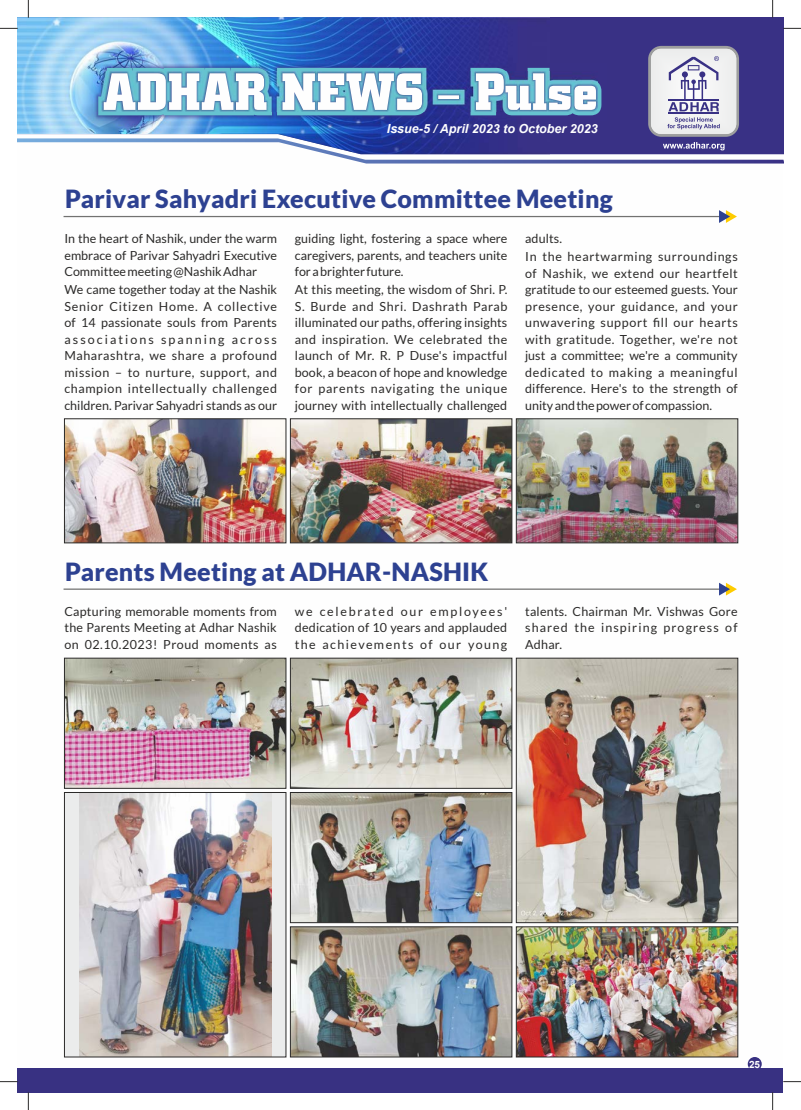
<style>
.page{position:relative;width:801px;height:1110px;background:#fff}
.page>*{position:absolute;margin:0;border:0;box-sizing:border-box;transform-origin:0 0}
.t1{font:900 25px "Lato";letter-spacing:.01em;color:#2d4191}
.t2{font:12.5px/16.5px "Lato";letter-spacing:.015em;color:#2b2a29;text-align:justify}
.t3{font:12.5px/18px "Lato";letter-spacing:.055em;color:#2b2a29}
.t4{font:italic 700 12.5px "Arial";color:#fefefe}
.t5{font:700 10px "Arial";color:#fefefe}
</style>
<div class="page">
<div style="left:17px;top:18px;width:766px;height:120px;background:#393185"></div>
<img style="left:18px;top:18px;width:531px;height:120px">
<img style="left:93px;top:63px;width:513px;height:57px">
<svg style="left:98px;top:68px;width:503px;height:47px"></svg>
<svg style="left:648px;top:46px;width:91px;height:91px"></svg>
<div style="left:651px;top:49px;width:85px;height:85px;background:#eeefef;border-radius:10px"></div>
<svg style="left:17px;top:138px;width:766px;height:25px"></svg>
<svg style="left:668px;top:56px;width:51px;height:55px"></svg>
<hr style="left:668px;top:99px;width:51px;height:2px;background:#393185">
<hr style="left:668px;top:112px;width:51px;height:2px;background:#393185">
<svg style="left:667px;top:117px;width:53px;height:12px"></svg>
<div style="left:17px;top:1067px;width:766px;height:24px;background:#383182"></div>
<svg style="left:28px;top:0;width:1px;height:18px"></svg>
<svg style="left:28px;top:1091px;width:1px;height:18px"></svg>
<svg style="left:0;top:28px;width:18px;height:1px"></svg>
<svg style="left:783px;top:28px;width:18px;height:1px"></svg>
<svg style="left:772px;top:0;width:1px;height:18px"></svg>
<svg style="left:772px;top:1091px;width:1px;height:18px"></svg>
<div style="left:748px;top:1056px;width:14px;height:14px;background:#383182;border-radius:7px"></div>
<img style="left:64px;top:418px;width:674px;height:125px">
<hr style="left:64px;top:216px;width:669px;height:1px;background:#727271">
<svg style="left:719px;top:210px;width:18px;height:13px"></svg>
<hr style="left:64px;top:588px;width:669px;height:1px;background:#727271">
<svg style="left:719px;top:582px;width:18px;height:13px"></svg>
<img style="left:64px;top:657px;width:674px;height:400px">
<p class="t4" style="left:387px;top:124px;width:212px">Issue-5 / April 2023 to October 2023</p>
<h1 class="t1" style="left:65px;top:188px;width:549px">Parivar Sahyadri Executive Committee Meeting</h1>
<p class="t2" style="left:64px;top:231px;width:214px">In the heart of Nashik, under the warm embrace of Parivar Sahyadri Executive Committee meeting @Nashik Adhar</p>
<p class="t2" style="left:64px;top:282px;width:214px">We came together today at the Nashik Senior Citizen Home. A collective of 14 passionate souls from Parents associations spanning across Maharashtra, we share a profound mission – to nurture, support, and champion intellectually challenged children. Parivar Sahyadri stands as our</p>
<p class="t2" style="left:295px;top:231px;width:214px">guiding light, fostering a space where caregivers, parents, and teachers unite for a brighter future.</p>
<p class="t2" style="left:295px;top:282px;width:214px">At this meeting, the wisdom of Shri. P.<br>S. Burde and Shri. Dashrath Parab illuminated our paths, offering insights and inspiration. We celebrated the launch of Mr. R. P Duse's impactful book, a beacon of hope and knowledge for parents navigating the unique journey with intellectually challenged</p>
<p class="t3" style="left:525px;top:230px;width:214px">adults.<br>In the heartwarming surroundings</p>
<p class="t2" style="left:525px;top:265px;width:214px">of Nashik, we extend our heartfelt gratitude to our esteemed guests. Your presence, your guidance, and your unwavering support fill our hearts with gratitude. Together, we're not just a committee; we're a community dedicated to making a meaningful difference. Here's to the strength of unity and the power of compassion.</p>
<h1 class="t1" style="left:65px;top:560px;width:425px">Parents Meeting at ADHAR-NASHIK</h1>
<p class="t2" style="left:64px;top:603px;width:214px">Capturing memorable moments from the Parents Meeting at Adhar Nashik on 02.10.2023! Proud moments as</p>
<p class="t2" style="left:295px;top:603px;width:214px">we celebrated our employees' dedication of 10 years and applauded the achievements of our young</p>
<p class="t2" style="left:525px;top:603px;width:214px">talents. Chairman Mr. Vishwas Gore shared the inspiring progress of Adhar.</p>
<p class="t5" style="left:749px;top:1059px;width:13px">25</p>
</div>
